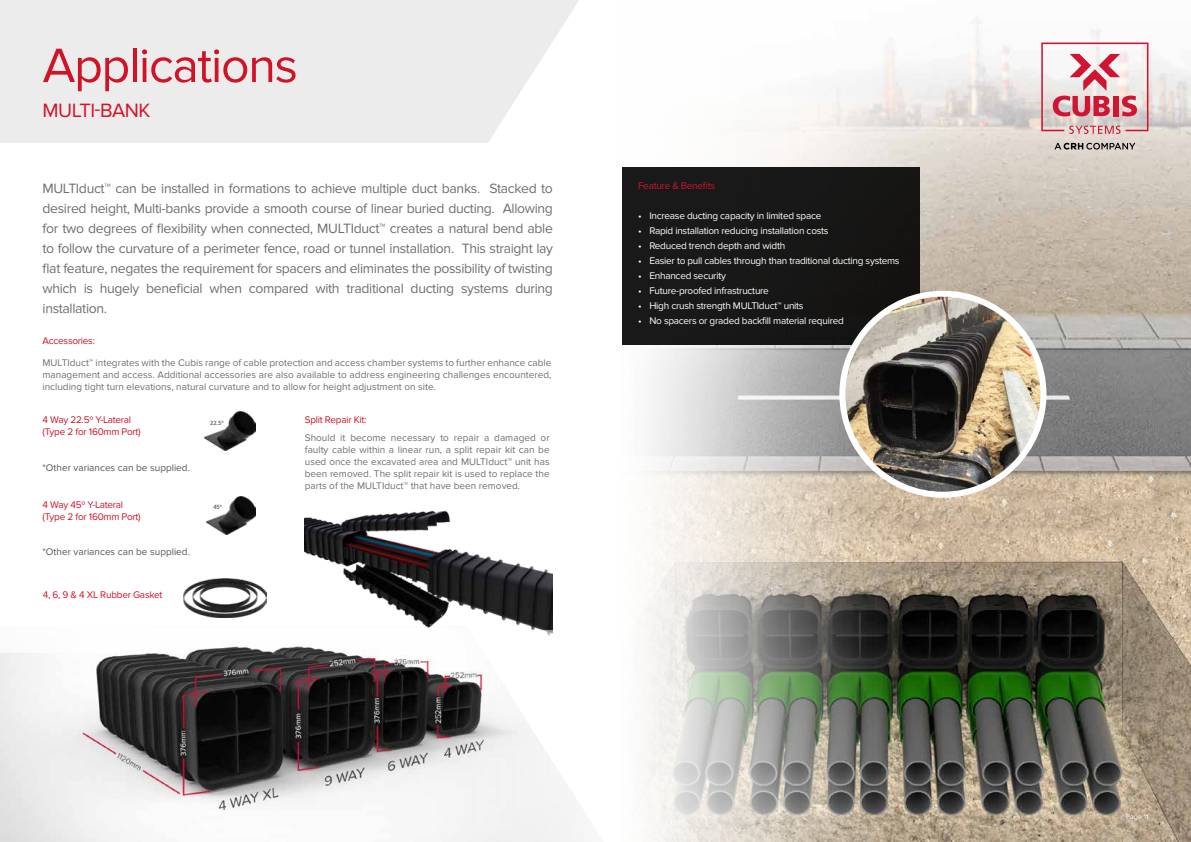
<style>
.page{position:relative;width:1191px;height:842px;background:#fff}
.page>*{position:absolute;margin:0;border:0;box-sizing:border-box;transform-origin:0 0}
.t1{font:50px "Proxima Nova";letter-spacing:-.025em;color:#d11327}
.t2{font:20px "Proxima Nova";letter-spacing:-.025em;color:#d11327}
.t3{font:14px/20px "Proxima Nova";letter-spacing:-.025em;color:#706f6f;text-align:justify}
.t4{font:10px/12px "Proxima Nova";color:#706f6f;text-align:justify}
.t5{font:10px "Proxima Nova";letter-spacing:-.025em;color:#fff}
.t6{font:10px/12px "Proxima Nova";letter-spacing:-.025em;color:#d11327}
.t7{font:10px "Proxima Nova";color:#575756}
.t8{font:7px "Proxima Nova";color:#fff}
.t9{font:700 6px "Frutiger";letter-spacing:-.025em;color:#706f6f}
</style>
<div class="page">
<svg style="left:0;top:0;width:579px;height:143px;background:#ededed"></svg>
<img style="left:0;top:646px;width:369px;height:196px">
<img style="left:305px;top:510px;width:248px;height:121px">
<img style="left:184px;top:578px;width:83px;height:39px">
<img style="left:207px;top:496px;width:48px;height:38px">
<img style="left:205px;top:411px;width:50px;height:39px">
<img style="left:1096px;top:29px;width:95px;height:813px">
<img style="left:622px;top:19px;width:474px;height:823px">
<svg style="left:1054px;top:143px;width:81px;height:7px"></svg>
<svg style="left:1041px;top:43px;width:107px;height:91px"></svg>
<div style="left:622px;top:167px;width:298px;height:177px;background:#181818"></div>
<img style="left:842px;top:294px;width:201px;height:201px;border-radius:101px">
<div style="left:839px;top:291px;width:207px;height:207px;border:6px solid #fff;border-radius:50%"></div>
<img style="left:369px;top:631px;width:210px;height:211px">
<img style="left:0;top:646px;width:149px;height:6px">
<h1 class="t1" style="left:43px;top:37px;width:257px">Applications</h1>
<h2 class="t2" style="left:43px;top:99px;width:109px">MULTI-BANK</h2>
<p class="t3" style="left:43px;top:178px;width:512px">MULTIduct™ can be installed in formations to achieve multiple duct banks. Stacked to desired height, Multi-banks provide a smooth course of linear buried ducting. Allowing for two degrees of flexibility when connected, MULTIduct™ creates a natural bend able to follow the curvature of a perimeter fence, road or tunnel installation. This straight lay flat feature, negates the requirement for spacers and eliminates the possibility of twisting which is hugely beneficial when compared with traditional ducting systems during installation.</p>
<p class="t6" style="left:42px;top:335px;width:54px">Accessories:</p>
<p class="t4" style="left:42px;top:357px;width:510px">MULTIduct™ integrates with the Cubis range of cable protection and access chamber systems to further enhance cable management and access. Additional accessories are also available to address engineering challenges encountered, including tight turn elevations, natural curvature and to allow for height adjustment on site.</p>
<p class="t6" style="left:305px;top:414px;width:63px">Split Repair Kit:</p>
<p class="t4" style="left:305px;top:432px;width:246px">Should it become necessary to repair a damaged or faulty cable within a linear run, a split repair kit can be used once the excavated area and MULTIduct™ unit has been removed. The split repair kit is used to replace the parts of the MULTIduct™ that have been removed.</p>
<p class="t6" style="left:43px;top:414px;width:100px">4 Way 22.5º Y-Lateral (Type 2 for 160mm Port)</p>
<p class="t7" style="left:43px;top:461px;width:149px">*Other variances can be supplied.</p>
<p class="t6" style="left:43px;top:499px;width:100px">4 Way 45º Y-Lateral (Type 2 for 160mm Port)</p>
<p class="t7" style="left:43px;top:546px;width:149px">*Other variances can be supplied.</p>
<p class="t9" style="left:210px;top:419px;width:15px">22.5º</p>
<p class="t9" style="left:213px;top:504px;width:10px">45º</p>
<p class="t6" style="left:43px;top:589px;width:121px">4, 6, 9 &amp; 4 XL Rubber Gasket</p>
<p class="t6" style="left:638px;top:180px;width:79px">Feature &amp; Benefits</p>
<p class="t5" style="left:638px;top:210px;width:185px">• Increase ducting capacity in limited space</p>
<p class="t5" style="left:638px;top:225px;width:192px">• Rapid installation reducing installation costs</p>
<p class="t5" style="left:638px;top:240px;width:149px">• Reduced trench depth and width</p>
<p class="t5" style="left:638px;top:255px;width:263px">• Easier to pull cables through than traditional ducting systems</p>
<p class="t5" style="left:638px;top:270px;width:89px">• Enhanced security</p>
<p class="t5" style="left:638px;top:285px;width:132px">• Future-proofed infrastructure</p>
<p class="t5" style="left:638px;top:300px;width:167px">• High crush strength MULTIduct™ units</p>
<p class="t5" style="left:638px;top:315px;width:207px">• No spacers or graded backfill material required</p>
<p class="t8" style="left:1126px;top:812px;width:24px">Page 11</p>
</div>
